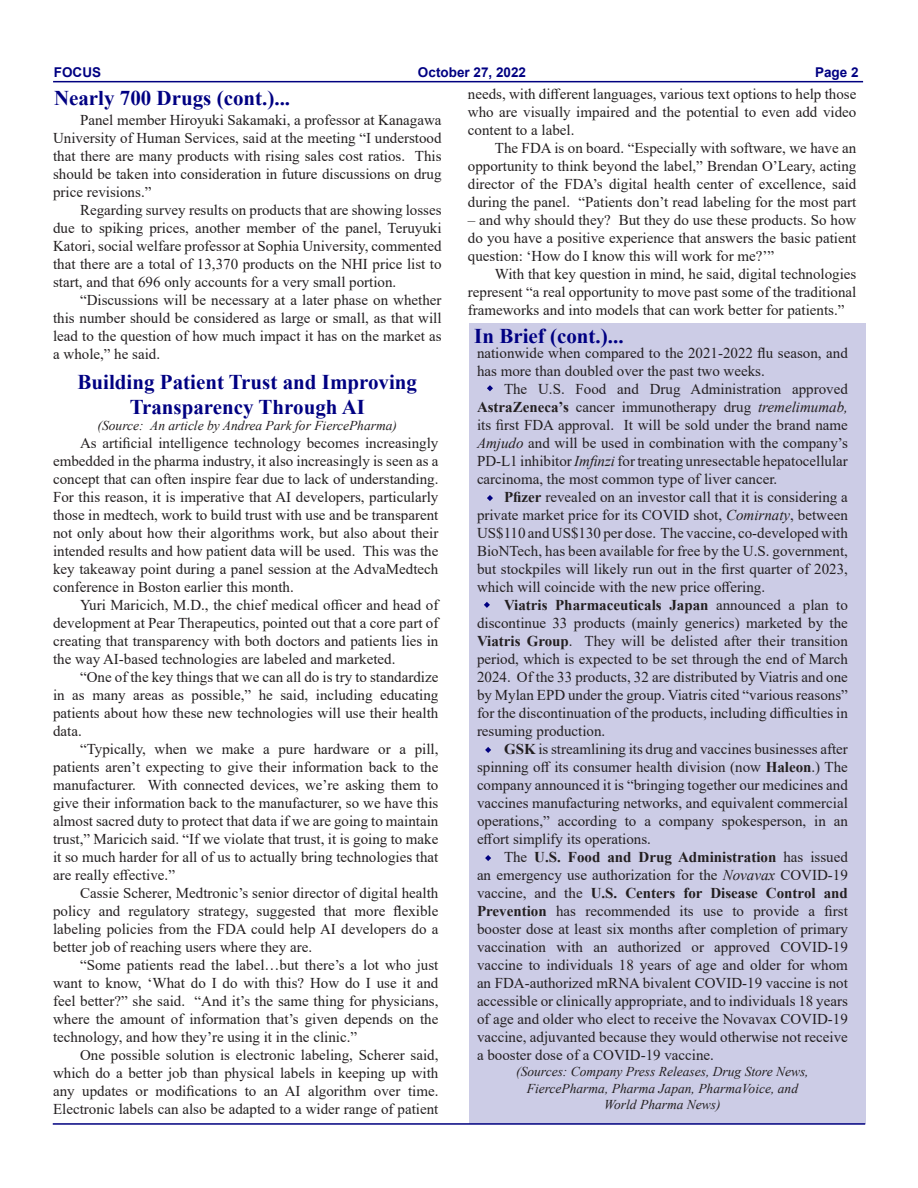
<style>
.page{position:relative;width:918px;height:1188px;background:#fff}
.page>*{position:absolute;margin:0;border:0;box-sizing:border-box;transform-origin:0 0}
.t1{font:700 21px/25.2px "Times New Roman";color:#000082;text-align:center}
.t2{font:15px/18px "Times New Roman";color:#231f20;text-align:justify}
.t3{font:italic 13.5px/16.2px "Times New Roman";color:#231f20;text-align:center}
.t4{font:700 13.5px "Arial";color:#000082}
.s1{font-weight:700}
.s2{font-style:italic}
</style>
<div class="page">
<div style="left:469px;top:323px;width:396px;height:800px;background:#cccce6"></div>
<svg style="left:485px;top:855px;width:6px;height:6px"></svg>
<svg style="left:487px;top:495px;width:6px;height:6px"></svg>
<svg style="left:485px;top:747px;width:6px;height:6px"></svg>
<hr style="left:53px;top:81px;width:810px;height:1px;background:#000080">
<svg style="left:487px;top:385px;width:6px;height:7px"></svg>
<svg style="left:484px;top:602px;width:6px;height:6px"></svg>
<hr style="left:53px;top:1123px;width:812px;height:2px;background:#000080">
<p class="t4" style="left:54px;top:63px;width:49px">FOCUS</p>
<p class="t4" style="left:418px;top:63px;width:110px">October 27, 2022</p>
<p class="t4" style="left:815px;top:63px;width:45px">Page 2</p>
<p class="t1" style="left:54px;top:85px;width:238px">Nearly 700 Drugs (cont.)...</p>
<p class="t2" style="left:468px;top:84px;width:390px">needs, with different languages, various text options to help those who are visually impaired and the potential to even add video content to a label.</p>
<p class="t2" style="left:468px;top:138px;width:390px;text-indent:27px">The FDA is on board. “Especially with software, we have an opportunity to think beyond the label,” Brendan O’Leary, acting director of the FDA’s digital health center of excellence, said during the panel. “Patients don’t read labeling for the most part</p>
<p class="t2" style="left:468px;top:210px;width:390px">– and why should they? But they do use these products. So how do you have a positive experience that answers the basic patient question: ‘How do I know this will work for me?’”</p>
<p class="t2" style="left:468px;top:264px;width:390px;text-indent:27px">With that key question in mind, he said, digital technologies represent “a real opportunity to move past some of the traditional frameworks and into models that can work better for patients.”</p>
<p class="t2" style="left:53px;top:111px;width:390px;text-indent:27px">Panel member Hiroyuki Sakamaki, a professor at Kanagawa University of Human Services, said at the meeting “I understood that there are many products with rising sales cost ratios. This should be taken into consideration in future discussions on drug price revisions.”</p>
<p class="t2" style="left:53px;top:201px;width:390px;text-indent:27px">Regarding survey results on products that are showing losses due to spiking prices, another member of the panel, Teruyuki Katori, social welfare professor at Sophia University, commented that there are a total of 13,370 products on the NHI price list to start, and that 696 only accounts for a very small portion.</p>
<p class="t2" style="left:53px;top:291px;width:390px;text-indent:27px">“Discussions will be necessary at a later phase on whether this number should be considered as large or small, as that will lead to the question of how much impact it has on the market as a whole,” he said.</p>
<p class="t1" style="left:78px;top:368px;width:341px">Building Patient Trust and Improving<br>Transparency Through AI</p>
<p class="t3" style="left:98px;top:417px;width:301px">(Source: An article by Andrea Park for FiercePharma)</p>
<p class="t2" style="left:53px;top:433px;width:387px;text-indent:27px">As artificial intelligence technology becomes increasingly embedded in the pharma industry, it also increasingly is seen as a concept that can often inspire fear due to lack of understanding.<br>For this reason, it is imperative that AI developers, particularly those in medtech, work to build trust with use and be transparent not only about how their algorithms work, but also about their intended results and how patient data will be used. This was the key takeaway point during a panel session at the AdvaMedtech conference in Boston earlier this month.</p>
<p class="t2" style="left:53px;top:595px;width:387px;text-indent:27px">Yuri Maricich, M.D., the chief medical officer and head of development at Pear Therapeutics, pointed out that a core part of creating that transparency with both doctors and patients lies in the way AI-based technologies are labeled and marketed.</p>
<p class="t2" style="left:53px;top:667px;width:387px;text-indent:27px">“One of the key things that we can all do is try to standardize in as many areas as possible,” he said, including educating patients about how these new technologies will use their health data.</p>
<p class="t2" style="left:53px;top:739px;width:387px;text-indent:27px">“Typically, when we make a pure hardware or a pill, patients aren’t expecting to give their information back to the manufacturer. With connected devices, we’re asking them to give their information back to the manufacturer, so we have this almost sacred duty to protect that data if we are going to maintain trust,” Maricich said. “If we violate that trust, it is going to make it so much harder for all of us to actually bring technologies that are really effective.”</p>
<p class="t2" style="left:53px;top:883px;width:387px;text-indent:27px">Cassie Scherer, Medtronic’s senior director of digital health policy and regulatory strategy, suggested that more flexible labeling policies from the FDA could help AI developers do a better job of reaching users where they are.</p>
<p class="t2" style="left:53px;top:955px;width:387px;text-indent:27px">“Some patients read the label…but there’s a lot who just want to know, ‘What do I do with this? How do I use it and feel better?” she said. “And it’s the same thing for physicians, where the amount of information that’s given depends on the technology, and how they’re using it in the clinic.”</p>
<p class="t2" style="left:53px;top:1045px;width:387px;text-indent:27px">One possible solution is electronic labeling, Scherer said, which do a better job than physical labels in keeping up with any updates or modifications to an AI algorithm over time.<br>Electronic labels can also be adapted to a wider range of patient</p>
<p class="t1" style="left:474px;top:323px;width:151px">In Brief (cont.)...</p>
<p class="t2" style="left:477px;top:344px;width:372px">nationwide when compared to the 2021-2022 flu season, and has more than doubled over the past two weeks.</p>
<p class="t2" style="left:477px;top:380px;width:372px;text-indent:27px">The U.S. Food and Drug Administration approved <span class="s1">AstraZeneca’s</span> cancer immunotherapy drug <span class="s2">tremelimumab, </span>its first FDA approval. It will be sold under the brand name <span class="s2">Amjudo</span> and will be used in combination with the company’s PD-L1 inhibitor <span class="s2">Imfinzi</span> for treating unresectable hepatocellular carcinoma, the most common type of liver cancer.</p>
<p class="t2" style="left:477px;top:488px;width:372px;text-indent:27px"><span class="s1">Pfizer</span> revealed on an investor call that it is considering a private market price for its COVID shot, <span class="s2">Comirnaty</span>, between US$110 and US$130 per dose. The vaccine, co-developed with BioNTech, has been available for free by the U.S. government, but stockpiles will likely run out in the first quarter of 2023, which will coincide with the new price offering.</p>
<p class="t2" style="left:477px;top:596px;width:372px;text-indent:27px"><span class="s1">Viatris Pharmaceuticals Japan</span> announced a plan to discontinue 33 products (mainly generics) marketed by the <span class="s1">Viatris Group</span>. They will be delisted after their transition period, which is expected to be set through the end of March 2024. Of the 33 products, 32 are distributed by Viatris and one by Mylan EPD under the group. Viatris cited “various reasons” for the discontinuation of the products, including difficulties in resuming production.</p>
<p class="t2" style="left:477px;top:740px;width:372px;text-indent:27px"><span class="s1">GSK</span> is streamlining its drug and vaccines businesses after spinning off its consumer health division (now <span class="s1">Haleon</span>.) The company announced it is “bringing together our medicines and vaccines manufacturing networks, and equivalent commercial operations,” according to a company spokesperson, in an effort simplify its operations.</p>
<p class="t2" style="left:477px;top:848px;width:372px;text-indent:27px">The <span class="s1">U.S. Food and Drug Administration</span> has issued an emergency use authorization for the <span class="s2">Novavax</span> COVID-19 vaccine, and the <span class="s1">U.S. Centers for Disease Control and Prevention</span> has recommended its use to provide a first booster dose at least six months after completion of primary vaccination with an authorized or approved COVID-19 vaccine to individuals 18 years of age and older for whom an FDA-authorized mRNA bivalent COVID-19 vaccine is not accessible or clinically appropriate, and to individuals 18 years of age and older who elect to receive the Novavax COVID-19 vaccine, adjuvanted because they would otherwise not receive a booster dose of a COVID-19 vaccine.</p>
<p class="t3" style="left:516px;top:1063px;width:294px">(Sources: Company Press Releases, Drug Store News,<br>FiercePharma, Pharma Japan, PharmaVoice, and</p>
<p class="t3" style="left:604px;top:1096px;width:118px">World Pharma News)</p>
</div>
